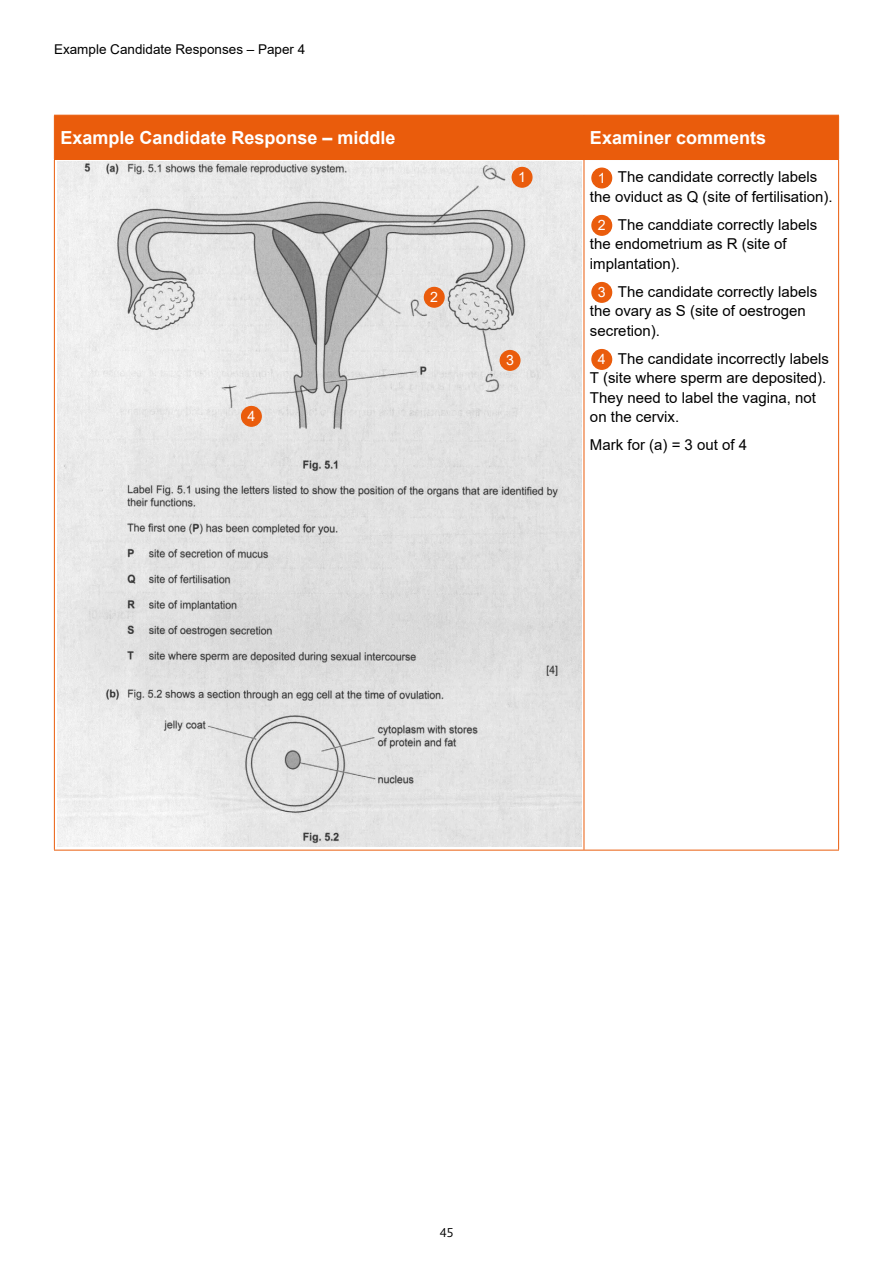
<style>
.page{position:relative;width:893px;height:1263px;background:#fff}
.page>*{position:absolute;margin:0;border:0;box-sizing:border-box;transform-origin:0 0}
.Table_heading_white{font:700 18px "Arial";color:#fff}
.Examiner_comments{font:15px/19.5px "Arial";color:#000}
.t1{font:14.25px "Arial";color:#fff}
.t2{font:13.5px "Arial";color:#000}
.t3{font:300 13.5px "Bliss Pro";color:#000}
</style>
<div class="page">
<img style="left:57px;top:161px;width:524px;height:685px">
<div style="left:55px;top:116px;width:783px;height:43px;background:#ea5c0c"></div>
<hr style="left:54px;top:116px;width:1px;height:43px;background:#ea5c0c">
<hr style="left:54px;top:115px;width:530px;height:1px;background:#ea5c0c">
<hr style="left:54px;top:159px;width:530px;height:1px;background:#ea5c0c">
<hr style="left:584px;top:116px;width:1px;height:43px;background:#ea5c0c">
<hr style="left:584px;top:115px;width:255px;height:1px;background:#ea5c0c">
<hr style="left:838px;top:116px;width:1px;height:43px;background:#ea5c0c">
<hr style="left:584px;top:159px;width:255px;height:1px;background:#ea5c0c">
<hr style="left:54px;top:160px;width:1px;height:690px;background:#ea5c0c">
<hr style="left:54px;top:850px;width:530px;height:1px;background:#ea5c0c">
<hr style="left:584px;top:160px;width:1px;height:690px;background:#ea5c0c">
<hr style="left:838px;top:160px;width:1px;height:690px;background:#ea5c0c">
<hr style="left:584px;top:850px;width:255px;height:1px;background:#ea5c0c">
<div style="left:592px;top:168px;width:20px;height:20px;background:#ea5c0c;border-radius:50%"></div>
<div style="left:591px;top:168px;width:21px;height:20px;border:1px solid #ea5c0c;border-radius:50%"></div>
<div style="left:592px;top:216px;width:20px;height:19px;background:#ea5c0c;border-radius:50%"></div>
<div style="left:591px;top:215px;width:21px;height:21px;border:1px solid #ea5c0c;border-radius:50%"></div>
<div style="left:592px;top:283px;width:20px;height:19px;background:#ea5c0c;border-radius:50%"></div>
<div style="left:591px;top:282px;width:21px;height:21px;border:1px solid #ea5c0c;border-radius:50%"></div>
<div style="left:592px;top:350px;width:20px;height:19px;background:#ea5c0c;border-radius:50%"></div>
<div style="left:591px;top:349px;width:21px;height:21px;border:1px solid #ea5c0c;border-radius:50%"></div>
<div style="left:512px;top:167px;width:20px;height:20px;background:#ea5c0c;border-radius:50%"></div>
<div style="left:512px;top:167px;width:21px;height:21px;border:1px solid #ea5c0c;border-radius:50%"></div>
<div style="left:500px;top:351px;width:20px;height:19px;background:#ea5c0c;border-radius:50%"></div>
<div style="left:500px;top:350px;width:20px;height:21px;border:1px solid #ea5c0c;border-radius:50%"></div>
<div style="left:424px;top:287px;width:20px;height:20px;background:#ea5c0c;border-radius:50%"></div>
<div style="left:424px;top:287px;width:21px;height:21px;border:1px solid #ea5c0c;border-radius:50%"></div>
<div style="left:242px;top:406px;width:19px;height:20px;background:#ea5c0c;border-radius:50%"></div>
<div style="left:241px;top:406px;width:21px;height:21px;border:1px solid #ea5c0c;border-radius:50%"></div>
<p class="t2" style="left:54px;top:40px;width:253px">Example Candidate Responses – Paper 4</p>
<p class="Table_heading_white" style="left:60px;top:125px;width:337px">Example Candidate Response – middle</p>
<p class="Table_heading_white" style="left:590px;top:125px;width:178px">Examiner comments</p>
<p class="t1" style="left:598px;top:168px;width:9px">1</p>
<p class="Examiner_comments" style="left:590px;top:167px;width:244px;text-indent:28px">The candidate correctly labels the oviduct as Q (site of fertilisation).</p>
<p class="t1" style="left:598px;top:215px;width:9px">2</p>
<p class="t1" style="left:518px;top:167px;width:9px">1</p>
<p class="Examiner_comments" style="left:590px;top:215px;width:229px;text-indent:28px">The canddiate correctly labels the endometrium as R (site of implantation).</p>
<p class="t1" style="left:598px;top:282px;width:9px">3</p>
<p class="Examiner_comments" style="left:590px;top:282px;width:229px;text-indent:28px">The candidate correctly labels the ovary as S (site of oestrogen secretion).</p>
<p class="t1" style="left:598px;top:349px;width:9px">4</p>
<p class="t1" style="left:430px;top:287px;width:9px">2</p>
<p class="Examiner_comments" style="left:590px;top:349px;width:240px;text-indent:28px">The candidate incorrectly labels<br>T (site where sperm are deposited).<br>They need to label the vagina, not on the cervix.</p>
<p class="Examiner_comments" style="left:590px;top:435px;width:159px">Mark for (a) = 3 out of 4</p>
<p class="t1" style="left:506px;top:350px;width:9px">3</p>
<p class="t1" style="left:247px;top:406px;width:9px">4</p>
<p class="t3" style="left:439px;top:1224px;width:16px">45</p>
</div>
